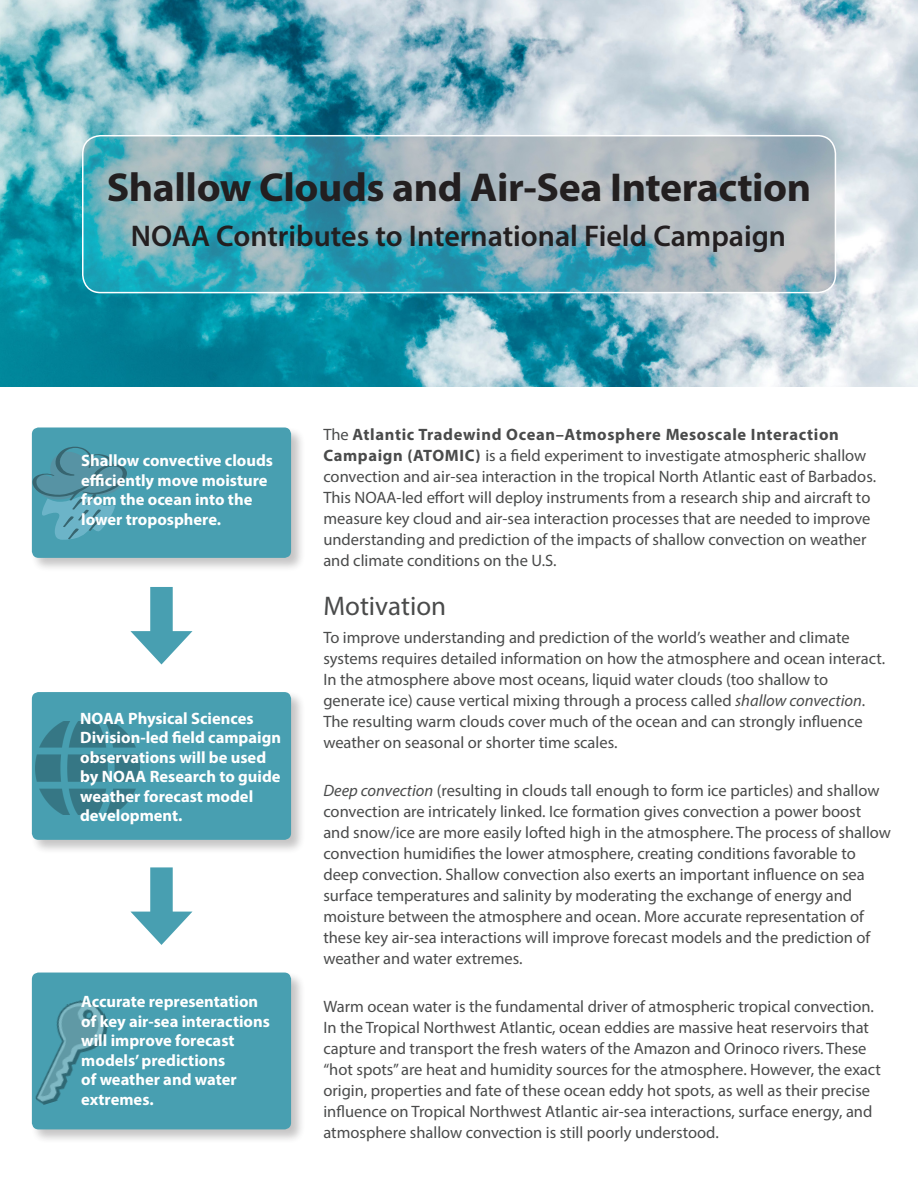
<style>
.page{position:relative;width:918px;height:1188px;background:#fff}
.page>*{position:absolute;margin:0;border:0;box-sizing:border-box;transform-origin:0 0}
.t1{font:700 40.5px "Myriad Pro";letter-spacing:-.01em;color:#231f20}
.t2{font:600 30px "Myriad Pro";color:#231f20}
.t3{font:27px "Myriad Pro";color:#4a4b4b}
.t4{font:16.5px/21px "Myriad Pro";color:#4a4b4b}
.t5{font:700 16.5px/19.5px "Myriad Pro";color:#fff}
.s1{font-weight:700}
.s2{font-style:italic}
</style>
<div class="page">
<img style="left:0;top:0;width:918px;height:387px">
<svg style="left:83px;top:136px;width:752px;height:157px;background:#7fb0bb"></svg>
<div style="left:82px;top:135px;width:754px;height:158px;border:2px solid #fff;border-radius:18px"></div>
<div style="left:30px;top:426px;width:276px;height:147px;background:#231f20;opacity:.35"></div>
<div style="left:32px;top:427px;width:259px;height:131px;background:#489fb1;border-radius:7px"></div>
<svg style="left:32px;top:447px;width:95px;height:93px"></svg>
<div style="left:30px;top:971px;width:276px;height:173px;background:#231f20;opacity:.35"></div>
<div style="left:32px;top:973px;width:259px;height:156px;background:#489fb1;border-radius:7px"></div>
<img style="left:30px;top:995px;width:78px;height:112px">
<div style="left:30px;top:691px;width:276px;height:164px;background:#231f20;opacity:.35"></div>
<div style="left:32px;top:692px;width:259px;height:148px;background:#489fb1;border-radius:7px"></div>
<img style="left:35px;top:721px;width:105px;height:94px">
<div style="left:150px;top:867px;width:23px;height:57px;background:#489fb1"></div>
<svg style="left:131px;top:912px;width:61px;height:33px"></svg>
<div style="left:150px;top:587px;width:23px;height:56px;background:#489fb1"></div>
<svg style="left:130px;top:631px;width:63px;height:33px"></svg>
<p class="t1" style="left:107px;top:161px;width:706px">Shallow Clouds and Air-Sea Interaction</p>
<p class="t2" style="left:131px;top:216px;width:657px">NOAA Contributes to International Field Campaign</p>
<p class="t5" style="left:81px;top:450px;width:193px">Shallow convective clouds efficiently move moisture from the ocean into the lower troposphere.</p>
<p class="t5" style="left:80px;top:708px;width:202px">NOAA Physical Sciences<br>Division-led field campaign observations will be used by NOAA Research to guide weather forecast model development.</p>
<p class="t5" style="left:81px;top:991px;width:190px">Accurate representation of key air-sea interactions will improve forecast models’ predictions<br>of weather and water extremes.</p>
<p class="t4" style="left:323px;top:424px;width:554px">The <span class="s1">Atlantic Tradewind Ocean–Atmosphere Mesoscale Interaction Campaign (ATOMIC)</span> is a field experiment to investigate atmospheric shallow convection and air-sea interaction in the tropical North Atlantic east of Barbados.<br>This NOAA-led effort will deploy instruments from a research ship and aircraft to measure key cloud and air-sea interaction processes that are needed to improve understanding and prediction of the impacts of shallow convection on weather and climate conditions on the U.S.</p>
<p class="t3" style="left:323px;top:589px;width:124px">Motivation</p>
<p class="t4" style="left:323px;top:626px;width:563px">To improve understanding and prediction of the world’s weather and climate systems requires detailed information on how the atmosphere and ocean interact.<br>In the atmosphere above most oceans, liquid water clouds (too shallow to generate ice) cause vertical mixing through a process called <span class="s2">shallow convection</span>.<br>The resulting warm clouds cover much of the ocean and can strongly influence weather on seasonal or shorter time scales.</p>
<p class="t4" style="left:323px;top:779px;width:569px"><span class="s2">Deep convection</span> (resulting in clouds tall enough to form ice particles) and shallow convection are intricately linked. Ice formation gives convection a power boost and snow/ice are more easily lofted high in the atmosphere. The process of shallow convection humidifies the lower atmosphere, creating conditions favorable to deep convection. Shallow convection also exerts an important influence on sea surface temperatures and salinity by moderating the exchange of energy and moisture between the atmosphere and ocean. More accurate representation of these key air-sea interactions will improve forecast models and the prediction of weather and water extremes.</p>
<p class="t4" style="left:323px;top:995px;width:559px">Warm ocean water is the fundamental driver of atmospheric tropical convection.<br>In the Tropical Northwest Atlantic, ocean eddies are massive heat reservoirs that capture and transport the fresh waters of the Amazon and Orinoco rivers. These “hot spots” are heat and humidity sources for the atmosphere. However, the exact origin, properties and fate of these ocean eddy hot spots, as well as their precise influence on Tropical Northwest Atlantic air-sea interactions, surface energy, and atmosphere shallow convection is still poorly understood.</p>
</div>
